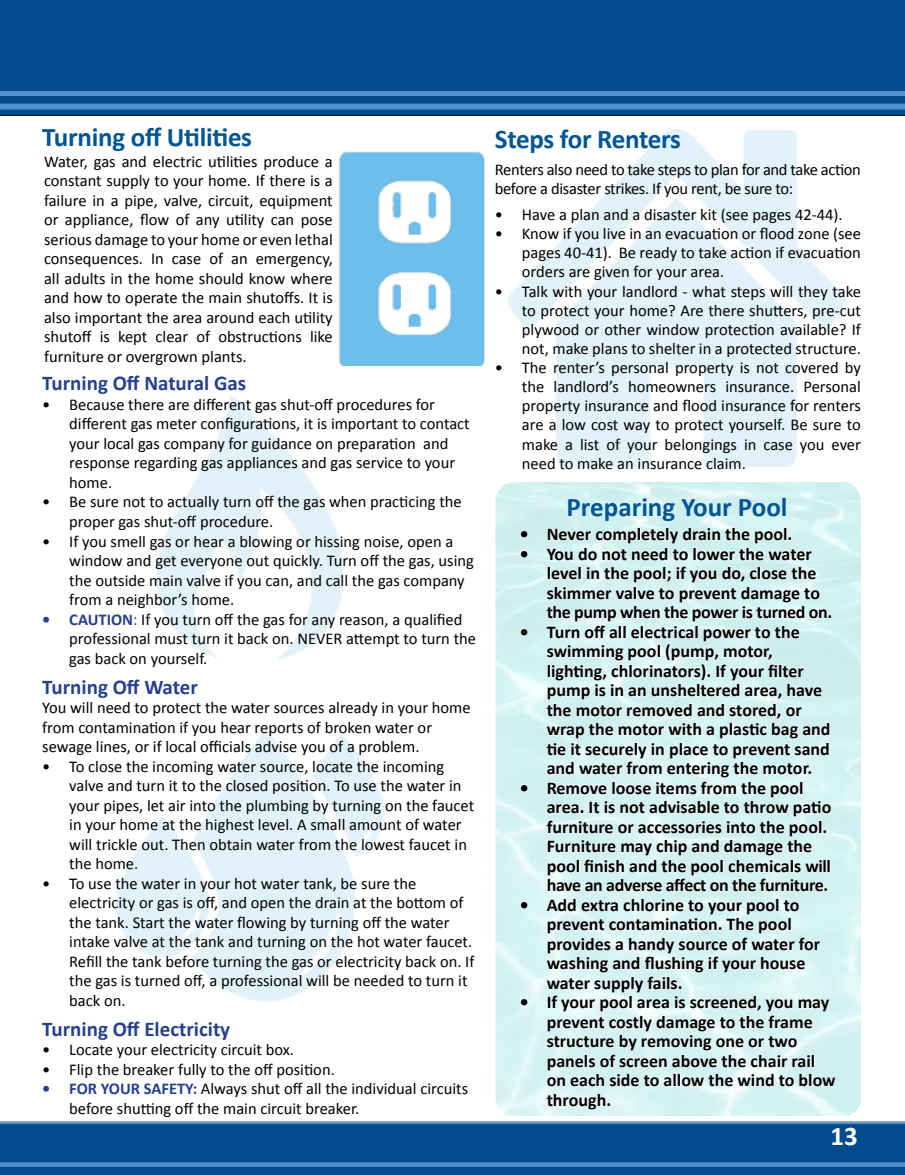
<style>
.page{position:relative;width:905px;height:1175px;background:#fff}
.page>*{position:absolute;margin:0;border:0;box-sizing:border-box;transform-origin:0 0}
.t1{font:700 27px "Calibri";letter-spacing:-.01em;color:#005596}
.t2{font:700 27px "Calibri";color:#fff}
.t3{font:700 21px "Calibri";color:#25408f}
.t4{font:700 18px/19.5px "Calibri";color:#000}
.t5{font:16.5px/19.5px "Calibri";color:#000}
.t6{font:16.5px/19px "Calibri";letter-spacing:-.02em;color:#000}
.s1{font-weight:700;color:#25408f}
.s2{color:#25408f}
</style>
<div class="page">
<div style="left:0;top:0;width:904px;height:119px;background:#004b8d"></div>
<div style="left:0;top:1120px;width:904px;height:54px;background:#000;opacity:.75"></div>
<svg style="left:0;top:104px;width:904px;height:6px;background:#498bc8"></svg>
<svg style="left:0;top:1162px;width:904px;height:4px;background:#498bc7"></svg>
<hr style="left:0;top:92px;width:904px;height:4px;background:#5091cd">
<img style="left:156px;top:396px;width:187px;height:262px">
<img style="left:116px;top:730px;width:269px;height:272px">
<img style="left:508px;top:129px;width:337px;height:337px">
<img style="left:495px;top:482px;width:365px;height:634px">
<svg style="left:520px;top:530px;width:8px;height:8px"></svg>
<svg style="left:520px;top:550px;width:8px;height:8px"></svg>
<svg style="left:520px;top:628px;width:8px;height:8px"></svg>
<svg style="left:520px;top:784px;width:8px;height:8px"></svg>
<svg style="left:520px;top:901px;width:8px;height:8px"></svg>
<svg style="left:520px;top:998px;width:8px;height:8px"></svg>
<svg style="left:546px;top:527px;width:290px;height:582px"></svg>
<img style="left:339px;top:151px;width:146px;height:215px">
<h1 class="t1" style="left:42px;top:119px;width:211px">Turning off Utilities</h1>
<p class="t5" style="left:44px;top:151px;width:290px;text-align:justify">Water, gas and electric utilities produce a constant supply to your home. If there is a failure in a pipe, valve, circuit, equipment or appliance, flow of any utility can pose serious damage to your home or even lethal consequences. In case of an emergency, all adults in the home should know where and how to operate the main shutoffs. It is also important the area around each utility shutoff is kept clear of obstructions like furniture or overgrown plants.</p>
<p class="t3" style="left:42px;top:370px;width:205px">Turning Off Natural Gas</p>
<p class="t5" style="left:69px;top:395px;width:402px;text-indent:-27px">• Because there are different gas shut-off procedures for different gas meter configurations, it is important to contact your local gas company for guidance on preparation and response regarding gas appliances and gas service to your home.</p>
<p class="t5" style="left:69px;top:492px;width:394px;text-indent:-27px">• Be sure not to actually turn off the gas when practicing the proper gas shut-off procedure.</p>
<p class="t5" style="left:69px;top:531px;width:406px;text-indent:-27px">• If you smell gas or hear a blowing or hissing noise, open a window and get everyone out quickly. Turn off the gas, using the outside main valve if you can, and call the gas company from a neighbor’s home.</p>
<p class="t5" style="left:69px;top:609px;width:408px;text-indent:-27px"><span class="s1">• CAUTION</span><span class="s2">:</span> If you turn off the gas for any reason, a qualified professional must turn it back on. NEVER attempt to turn the gas back on yourself.</p>
<p class="t3" style="left:42px;top:673px;width:157px">Turning Off Water</p>
<p class="t5" style="left:42px;top:698px;width:430px">You will need to protect the water sources already in your home from contamination if you hear reports of broken water or sewage lines, or if local officials advise you of a problem.</p>
<p class="t5" style="left:69px;top:756px;width:406px;text-indent:-27px">• To close the incoming water source, locate the incoming valve and turn it to the closed position. To use the water in your pipes, let air into the plumbing by turning on the faucet in your home at the highest level. A small amount of water will trickle out. Then obtain water from the lowest faucet in the home.</p>
<p class="t5" style="left:69px;top:873px;width:407px;text-indent:-27px">• To use the water in your hot water tank, be sure the electricity or gas is off, and open the drain at the bottom of the tank. Start the water flowing by turning off the water intake valve at the tank and turning on the hot water faucet.<br>Refill the tank before turning the gas or electricity back on. If the gas is turned off, a professional will be needed to turn it back on.</p>
<p class="t3" style="left:42px;top:1015px;width:189px">Turning Off Electricity</p>
<p class="t5" style="left:42px;top:1040px;width:253px">• Locate your electricity circuit box.</p>
<p class="t5" style="left:42px;top:1059px;width:294px">• Flip the breaker fully to the off position.</p>
<p class="t5" style="left:69px;top:1079px;width:400px;text-indent:-27px"><span class="s1">• FOR YOUR SAFETY:</span> Always shut off all the individual circuits before shutting off the main circuit breaker.</p>
<h1 class="t1" style="left:495px;top:122px;width:187px">Steps for Renters</h1>
<p class="t6" style="left:495px;top:160px;width:367px">Renters also need to take steps to plan for and take action before a disaster strikes. If you rent, be sure to:</p>
<p class="t5" style="left:495px;top:205px;width:349px">• Have a plan and a disaster kit (see pages 42-44).</p>
<p class="t5" style="left:522px;top:224px;width:340px;line-height:19px;text-align:justify;text-indent:-27px">• Know if you live in an evacuation or flood zone (see pages 40-41). Be ready to take action if evacuation orders are given for your area.</p>
<p class="t5" style="left:522px;top:281px;width:340px;line-height:19px;text-align:justify;text-indent:-27px">• Talk with your landlord - what steps will they take to protect your home? Are there shutters, pre-cut plywood or other window protection available? If not, make plans to shelter in a protected structure.</p>
<p class="t5" style="left:522px;top:358px;width:340px;line-height:19px;text-align:justify;text-indent:-27px">• The renter’s personal property is not covered by the landlord’s homeowners insurance. Personal property insurance and flood insurance for renters are a low cost way to protect yourself. Be sure to make a list of your belongings in case you ever need to make an insurance claim.</p>
<h1 class="t1" style="left:566px;top:489px;width:222px">Preparing Your Pool</h1>
<p class="t4" style="left:519px;top:524px;width:274px">• Never completely drain the pool.</p>
<p class="t4" style="left:546px;top:544px;width:287px;text-indent:-27px">• You do not need to lower the water level in the pool; if you do, close the skimmer valve to prevent damage to the pump when the power is turned on.</p>
<p class="t4" style="left:546px;top:622px;width:285px;text-indent:-27px">• Turn off all electrical power to the swimming pool (pump, motor, lighting, chlorinators). If your filter pump is in an unsheltered area, have the motor removed and stored, or wrap the motor with a plastic bag and tie it securely in place to prevent sand and water from entering the motor.</p>
<p class="t4" style="left:546px;top:778px;width:286px;text-indent:-27px">• Remove loose items from the pool area. It is not advisable to throw patio furniture or accessories into the pool.<br>Furniture may chip and damage the pool finish and the pool chemicals will have an adverse affect on the furniture.</p>
<p class="t4" style="left:546px;top:895px;width:275px;text-indent:-27px">• Add extra chlorine to your pool to prevent contamination. The pool provides a handy source of water for washing and flushing if your house water supply fails.</p>
<p class="t4" style="left:546px;top:992px;width:290px;text-indent:-27px">• If your pool area is screened, you may prevent costly damage to the frame structure by removing one or two panels of screen above the chair rail on each side to allow the wind to blow through.</p>
<h1 class="t2" style="left:830px;top:1119px;width:29px">13</h1>
</div>
